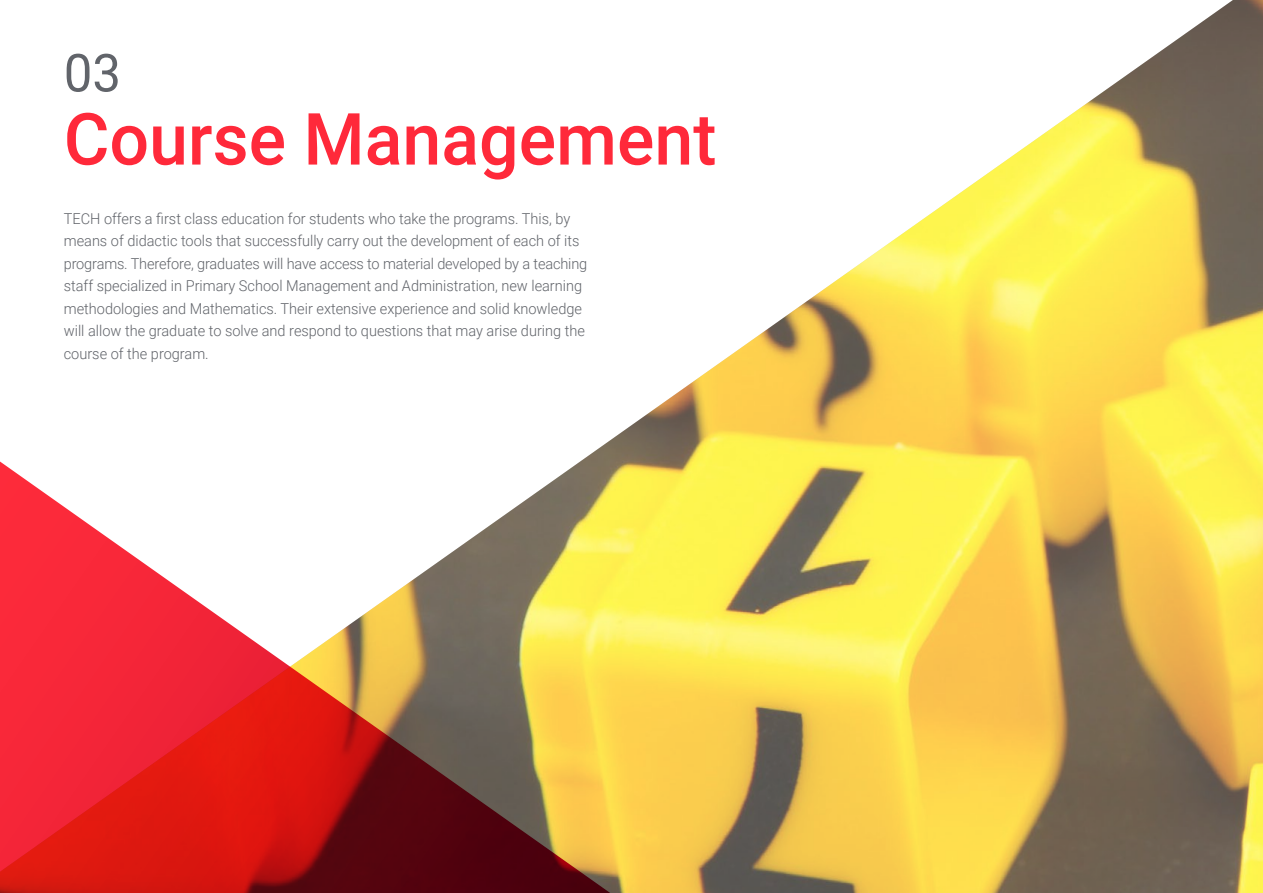
<style>
.page{position:relative;width:1263px;height:893px;background:#fff}
.page>*{position:absolute;margin:0;border:0;box-sizing:border-box;transform-origin:0 0}
.t1{font:500 72px "Roboto";color:#ff293a}
.t2{font:52.5px "Roboto";color:#61646a}
.t3{font:300 15px/22.5px "Roboto";color:#61646a}
</style>
<div class="page">
<img style="left:602px;top:0;width:661px;height:893px">
<svg style="left:0;top:446px;width:640px;height:447px"></svg>
<h2 class="t2" style="left:64px;top:36px;width:59px">03</h2>
<h1 class="t1" style="left:64px;top:89px;width:654px">Course Management</h1>
<p class="t3" style="left:64px;top:207px;width:525px">TECH offers a first class education for students who take the programs. This, by means of didactic tools that successfully carry out the development of each of its programs. Therefore, graduates will have access to material developed by a teaching staff specialized in Primary School Management and Administration, new learning methodologies and Mathematics. Their extensive experience and solid knowledge will allow the graduate to solve and respond to questions that may arise during the course of the program.</p>
</div>
